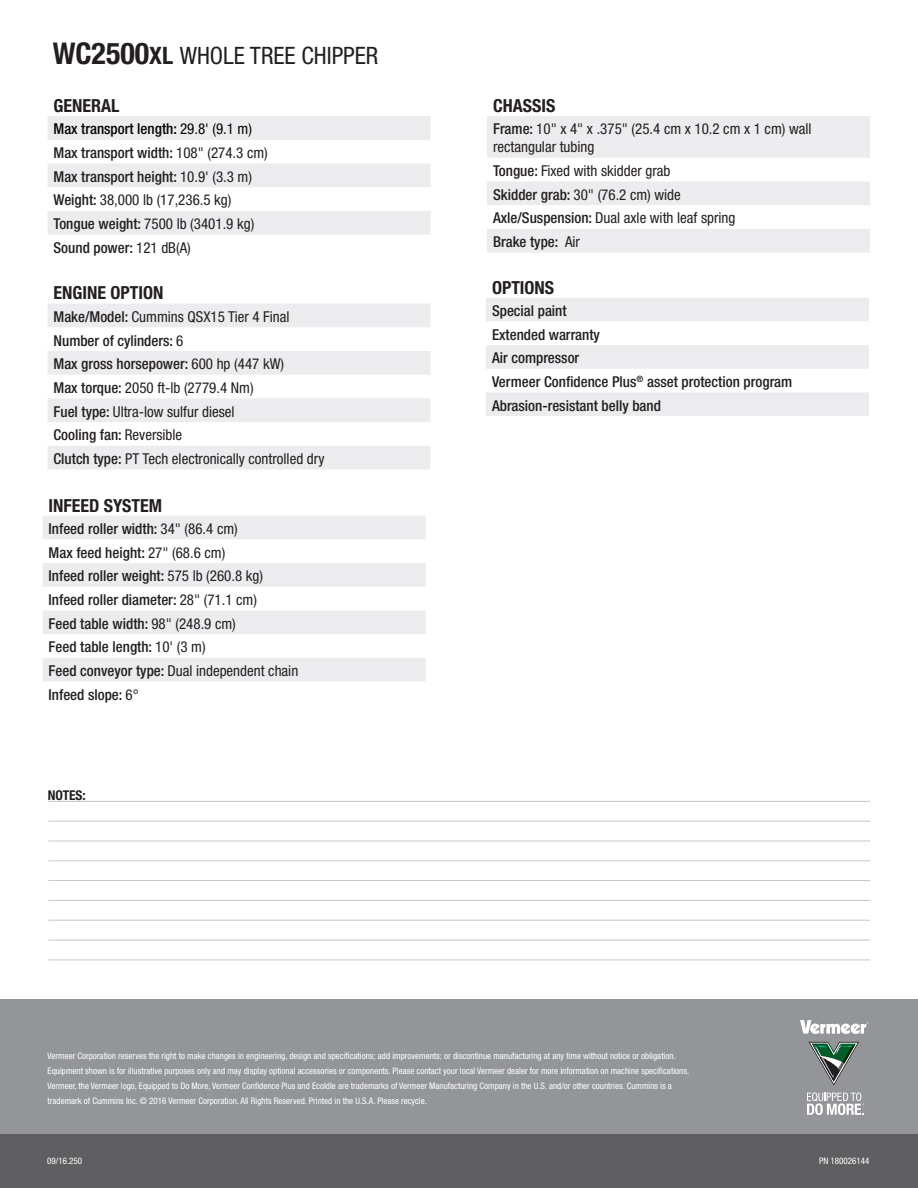
<style>
.page{position:relative;width:918px;height:1188px;background:#fff}
.page>*{position:absolute;margin:0;border:0;box-sizing:border-box;transform-origin:0 0}
.t1{font:condensed 24px "Helvetica Neue";color:#231f20}
.t2{font:700 condensed 18px "Helvetica Neue";color:#231f20}
.t3{font:500 condensed 15px "Helvetica Neue";color:#231f20}
.t4{font:condensed 15px "Helvetica Neue";color:#231f20}
.t5{font:500 condensed 15px "Helvetica Neue";color:#040503}
.t6{font:700 condensed 13.5px "Helvetica Neue";color:#231f20}
.t7{font:condensed 9px/15px "Helvetica Neue";color:#fff}
.s1{font-weight:700;font-size:30px}
.s2{font-weight:700}
.s3{font-weight:400}
.s4{font-weight:500}
</style>
<div class="page">
<svg style="left:48px;top:304px;width:382px;height:165px;fill:#ececee"></svg>
<div style="left:0;top:999px;width:918px;height:151px;background:#939598"></div>
<svg style="left:800px;top:1020px;width:68px;height:14px"></svg>
<svg style="left:807px;top:1092px;width:57px;height:23px"></svg>
<svg style="left:809px;top:1042px;width:50px;height:44px"></svg>
<div style="left:0;top:1134px;width:918px;height:54px;background:#5f5f62"></div>
<svg style="left:487px;top:116px;width:383px;height:137px;fill:#ececee"></svg>
<svg style="left:43px;top:516px;width:383px;height:166px;fill:#ececee"></svg>
<svg style="left:486px;top:298px;width:383px;height:118px;fill:#ececee"></svg>
<svg style="left:48px;top:116px;width:382px;height:119px;fill:#ececee"></svg>
<hr style="left:48px;top:801px;width:822px;height:1px;background:#c5c6c8">
<hr style="left:48px;top:821px;width:822px;height:1px;background:#c5c6c8">
<hr style="left:48px;top:841px;width:822px;height:1px;background:#c5c6c8">
<hr style="left:48px;top:860px;width:822px;height:1px;background:#c5c6c8">
<hr style="left:48px;top:880px;width:822px;height:1px;background:#c5c6c8">
<hr style="left:48px;top:900px;width:822px;height:1px;background:#c5c6c8">
<hr style="left:48px;top:920px;width:822px;height:1px;background:#c5c6c8">
<hr style="left:48px;top:940px;width:822px;height:1px;background:#c5c6c8">
<hr style="left:48px;top:960px;width:822px;height:1px;background:#c5c6c8">
<p class="t1" style="left:53px;top:41px;width:327px"><span class="s1">WC2500</span><span class="s2">XL</span> WHOLE TREE CHIPPER</p>
<p class="t2" style="left:54px;top:95px;width:68px">GENERAL</p>
<p class="t5" style="left:54px;top:120px;width:200px">Max transport length: <span class="s3">29.8' (9.1 m)</span></p>
<p class="t3" style="left:54px;top:144px;width:216px">Max transport width: <span class="s3">108" (274.3 cm)</span></p>
<p class="t3" style="left:54px;top:168px;width:200px">Max transport height: <span class="s3">10.9' (3.3 m)</span></p>
<p class="t4" style="left:54px;top:192px;width:180px"><span class="s4">Weight:</span> 38,000 lb (17,236.5 kg)</p>
<p class="t4" style="left:54px;top:215px;width:202px"><span class="s4">Tongue weight:</span> 7500 lb (3401.9 kg)</p>
<p class="t3" style="left:54px;top:239px;width:139px">Sound power: <span class="s3">121 dB(A)</span></p>
<p class="t2" style="left:54px;top:282px;width:111px">ENGINE OPTION</p>
<p class="t4" style="left:54px;top:308px;width:237px"><span class="s4">Make/Model:</span> Cummins QSX15 Tier 4 Final</p>
<p class="t3" style="left:54px;top:331px;width:131px">Number of cylinders: <span class="s3">6</span></p>
<p class="t3" style="left:54px;top:355px;width:232px">Max gross horsepower: <span class="s3">600 hp (447 kW)</span></p>
<p class="t4" style="left:54px;top:379px;width:202px"><span class="s4">Max torque:</span> 2050 ft-lb (2779.4 Nm)</p>
<p class="t4" style="left:54px;top:403px;width:183px"><span class="s4">Fuel type:</span> Ultra-low sulfur diesel</p>
<p class="t3" style="left:54px;top:426px;width:130px">Cooling fan: <span class="s3">Reversible</span></p>
<p class="t4" style="left:54px;top:450px;width:273px"><span class="s4">Clutch type:</span> PT Tech electronically controlled dry</p>
<p class="t2" style="left:49px;top:494px;width:115px">INFEED SYSTEM</p>
<p class="t3" style="left:49px;top:520px;width:191px">Infeed roller width: <span class="s3">34" (86.4 cm)</span></p>
<p class="t3" style="left:49px;top:543px;width:178px">Max feed height: <span class="s3">27" (68.6 cm)</span></p>
<p class="t3" style="left:49px;top:567px;width:216px">Infeed roller weight: <span class="s3">575 lb (260.8 kg)</span></p>
<p class="t3" style="left:49px;top:591px;width:210px">Infeed roller diameter: <span class="s3">28" (71.1 cm)</span></p>
<p class="t3" style="left:49px;top:614px;width:189px">Feed table width: <span class="s3">98" (248.9 cm)</span></p>
<p class="t3" style="left:49px;top:638px;width:159px">Feed table length: <span class="s3">10' (3 m)</span></p>
<p class="t4" style="left:49px;top:662px;width:251px"><span class="s4">Feed conveyor type:</span> Dual independent chain</p>
<p class="t3" style="left:49px;top:686px;width:92px">Infeed slope: <span class="s3">6°</span></p>
<p class="t6" style="left:48px;top:787px;width:40px">NOTES:</p>
<p class="t2" style="left:493px;top:95px;width:64px">CHASSIS</p>
<p class="t4" style="left:493px;top:120px;width:320px"><span class="s4">Frame:</span> 10" x 4" x .375" (25.4 cm x 10.2 cm x 1 cm) wall</p>
<p class="t4" style="left:493px;top:138px;width:103px">rectangular tubing</p>
<p class="t4" style="left:493px;top:162px;width:179px"><span class="s4">Tongue:</span> Fixed with skidder grab</p>
<p class="t4" style="left:493px;top:186px;width:189px"><span class="s4">Skidder grab:</span> 30" (76.2 cm) wide</p>
<p class="t4" style="left:493px;top:210px;width:244px"><span class="s4">Axle/Suspension:</span> Dual axle with leaf spring</p>
<p class="t3" style="left:493px;top:233px;width:89px">Brake type: <span class="s3">Air</span></p>
<p class="t2" style="left:492px;top:276px;width:64px">OPTIONS</p>
<p class="t3" style="left:492px;top:302px;width:76px">Special paint</p>
<p class="t3" style="left:492px;top:325px;width:110px">Extended warranty</p>
<p class="t3" style="left:492px;top:349px;width:89px">Air compressor</p>
<p class="t3" style="left:492px;top:373px;width:302px">Vermeer Confidence Plus<sup>®</sup> asset protection program</p>
<p class="t3" style="left:492px;top:396px;width:170px">Abrasion-resistant belly band</p>
<p class="t7" style="left:48px;top:1049px;width:643px">Vermeer Corporation reserves the right to make changes in engineering, design and specifications; add improvements; or discontinue manufacturing at any time without notice or obligation.<br>Equipment shown is for illustrative purposes only and may display optional accessories or components. Please contact your local Vermeer dealer for more information on machine specifications.<br>Vermeer, the Vermeer logo, Equipped to Do More, Vermeer Confidence Plus and EcoIdle are trademarks of Vermeer Manufacturing Company in the U.S. and/or other countries. Cummins is a</p>
<p class="t7" style="left:48px;top:1094px;width:381px">trademark of Cummins Inc. © 2016 Vermeer Corporation. All Rights Reserved. Printed in the U.S.A. Please recycle.</p>
<p class="t7" style="left:47px;top:1154px;width:36px">09/16.250</p>
<p class="t7" style="left:819px;top:1154px;width:52px">PN 180026144</p>
</div>
